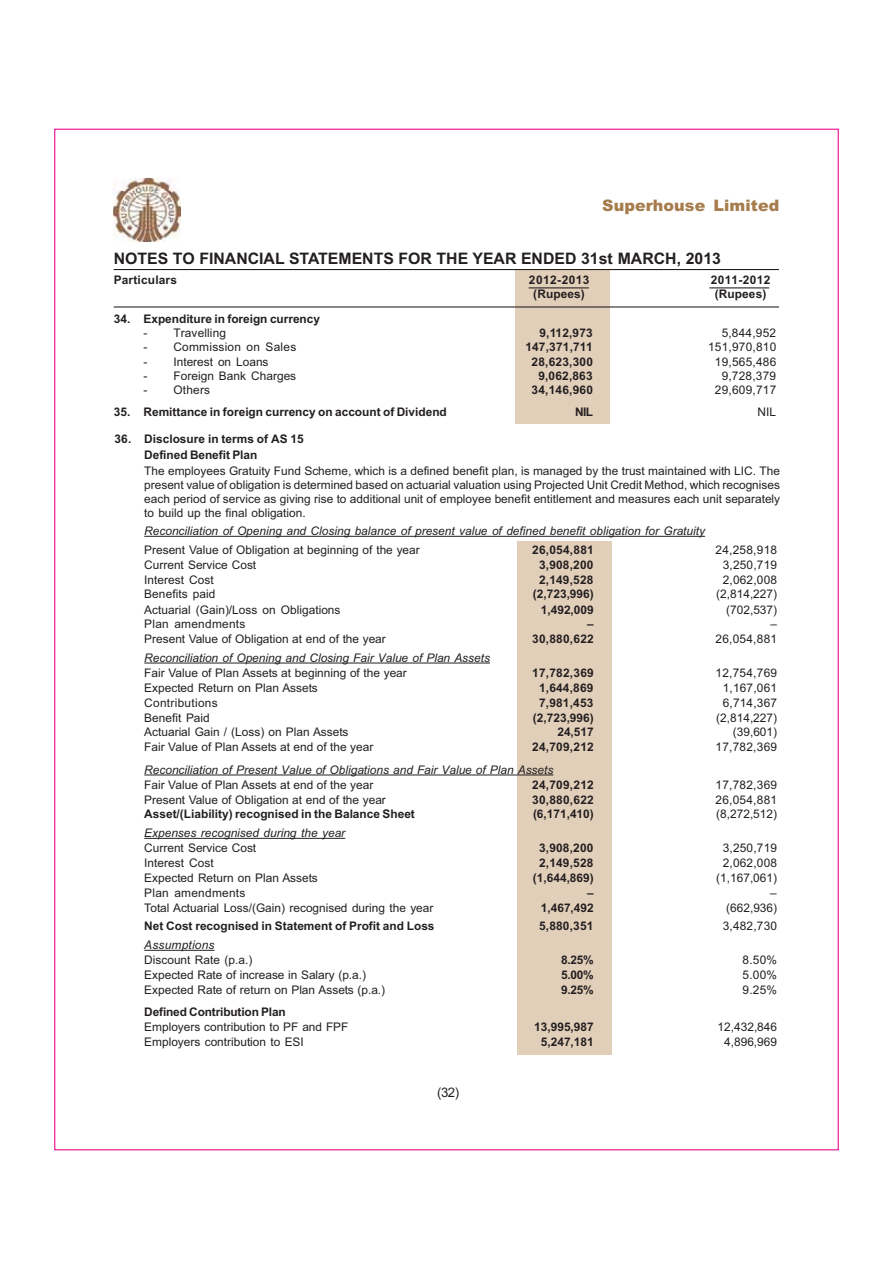
<style>
.page{position:relative;width:893px;height:1263px;background:#fff}
.page>*{position:absolute;margin:0;border:0;box-sizing:border-box;transform-origin:0 0}
.t1{font:700 15.9px "Arial";color:#231f20}
.t2{font:900 15.9px "Arial";letter-spacing:.005em;color:#a67c4d}
.t3{font:13.2px "Arial";color:#231f20}
.t4{font:11.85px/14.1px "Arial";color:#231f20;text-align:justify}
.t5{font:700 11.85px/15.9px "Arial";color:#231f20}
.t6{font:italic 11.85px "Arial";color:#231f20}
.t7{font:11.85px "Arial";letter-spacing:.025em;color:#231f20}
.t8{font:11.85px "Arial";letter-spacing:.02em;color:#231f20}
.t9{font:italic 11.85px "Arial";letter-spacing:.02em;color:#231f20}
.t10{font:700 11.85px "Arial";letter-spacing:.04em;color:#231f20}
.t11{font:700 11.85px "Arial";letter-spacing:.03em;color:#231f20}
</style>
<div class="page">
<img style="left:114px;top:178px;width:67px;height:64px">
<div style="left:515px;top:270px;width:95px;height:154px;background:#e2cfba"></div>
<div style="left:517px;top:541px;width:94px;height:513px;background:#e2cfba"></div>
<hr style="left:144px;top:536px;width:561px;height:1px;background:#231f20">
<hr style="left:144px;top:663px;width:346px;height:1px;background:#231f20">
<hr style="left:144px;top:775px;width:409px;height:1px;background:#231f20">
<hr style="left:144px;top:838px;width:201px;height:1px;background:#231f20">
<hr style="left:144px;top:950px;width:70px;height:1px;background:#231f20">
<hr style="left:114px;top:306px;width:665px;height:2px;background:#231f20">
<hr style="left:114px;top:269px;width:665px;height:1px;background:#231f20">
<hr style="left:528px;top:287px;width:60px;height:1px;background:#231f20">
<hr style="left:709px;top:287px;width:60px;height:1px;background:#231f20">
<h1 class="t2" style="left:602px;top:197px;width:179px">Superhouse Limited</h1>
<h1 class="t1" style="left:114px;top:253px;width:608px">NOTES TO FINANCIAL STATEMENTS FOR THE YEAR ENDED 31st MARCH, 2013</h1>
<p class="t5" style="left:114px;top:273px;width:65px">Particulars</p>
<p class="t10" style="left:529px;top:276px;width:62px">2012-2013</p>
<p class="t11" style="left:710px;top:276px;width:61px">2011-2012</p>
<p class="t5" style="left:533px;top:287px;width:53px">(Rupees)</p>
<p class="t5" style="left:714px;top:287px;width:53px">(Rupees)</p>
<p class="t5" style="left:114px;top:312px;width:208px">34. Expenditure in foreign currency</p>
<p class="t4" style="left:143px;top:327px;width:84px">- Travelling</p>
<p class="t5" style="left:539px;top:326px;width:55px">9,112,973</p>
<p class="t4" style="left:721px;top:327px;width:56px">5,844,952</p>
<p class="t8" style="left:143px;top:343px;width:154px">- Commission on Sales</p>
<p class="t5" style="left:525px;top:341px;width:69px">147,371,711</p>
<p class="t8" style="left:708px;top:343px;width:70px">151,970,810</p>
<p class="t4" style="left:143px;top:356px;width:126px">- Interest on Loans</p>
<p class="t5" style="left:531px;top:355px;width:63px">28,623,300</p>
<p class="t4" style="left:714px;top:356px;width:63px">19,565,486</p>
<p class="t4" style="left:143px;top:370px;width:154px">- Foreign Bank Charges</p>
<p class="t5" style="left:538px;top:369px;width:56px">9,062,863</p>
<p class="t4" style="left:721px;top:370px;width:56px">9,728,379</p>
<p class="t4" style="left:143px;top:384px;width:68px">- Others</p>
<p class="t5" style="left:531px;top:383px;width:63px">34,146,960</p>
<p class="t4" style="left:714px;top:384px;width:63px">29,609,717</p>
<p class="t5" style="left:114px;top:405px;width:335px">35. Remittance in foreign currency on account of Dividend</p>
<p class="t5" style="left:575px;top:405px;width:20px">NIL</p>
<p class="t4" style="left:757px;top:406px;width:20px">NIL</p>
<p class="t5" style="left:144px;top:432px;width:161px;text-indent:-30px">36. Disclosure in terms of AS 15<br>Defined Benefit Plan</p>
<p class="t4" style="left:144px;top:465px;width:637px">The employees Gratuity Fund Scheme, which is a defined benefit plan, is managed by the trust maintained with LIC. The present value of obligation is determined based on actuarial valuation using Projected Unit Credit Method, which recognises each period of service as giving rise to additional unit of employee benefit entitlement and measures each unit separately to build up the final obligation.</p>
<p class="t6" style="left:144px;top:527px;width:562px">Reconciliation of Opening and Closing balance of present value of defined benefit obligation for Gratuity</p>
<p class="t4" style="left:144px;top:544px;width:277px">Present Value of Obligation at beginning of the year</p>
<p class="t5" style="left:532px;top:543px;width:63px">26,054,881</p>
<p class="t4" style="left:715px;top:544px;width:63px">24,258,918</p>
<p class="t4" style="left:144px;top:558px;width:113px">Current Service Cost</p>
<p class="t5" style="left:539px;top:558px;width:56px">3,908,200</p>
<p class="t4" style="left:722px;top:558px;width:56px">3,250,719</p>
<p class="t4" style="left:144px;top:574px;width:71px">Interest Cost</p>
<p class="t5" style="left:539px;top:573px;width:56px">2,149,528</p>
<p class="t4" style="left:722px;top:574px;width:56px">2,062,008</p>
<p class="t4" style="left:144px;top:588px;width:73px">Benefits paid</p>
<p class="t5" style="left:533px;top:587px;width:62px">(2,723,996)</p>
<p class="t4" style="left:716px;top:588px;width:62px">(2,814,227)</p>
<p class="t4" style="left:144px;top:603px;width:198px">Actuarial (Gain)/Loss on Obligations</p>
<p class="t5" style="left:541px;top:603px;width:54px">1,492,009</p>
<p class="t4" style="left:726px;top:603px;width:52px">(702,537)</p>
<p class="t7" style="left:144px;top:620px;width:103px">Plan amendments</p>
<p class="t5" style="left:587px;top:617px;width:8px">–</p>
<p class="t4" style="left:770px;top:618px;width:8px">–</p>
<p class="t4" style="left:144px;top:633px;width:243px">Present Value of Obligation at end of the year</p>
<p class="t5" style="left:532px;top:632px;width:63px">30,880,622</p>
<p class="t4" style="left:715px;top:633px;width:63px">26,054,881</p>
<p class="t6" style="left:144px;top:653px;width:347px">Reconciliation of Opening and Closing Fair Value of Plan Assets</p>
<p class="t4" style="left:144px;top:667px;width:264px">Fair Value of Plan Assets at beginning of the year</p>
<p class="t5" style="left:532px;top:666px;width:63px">17,782,369</p>
<p class="t4" style="left:715px;top:667px;width:63px">12,754,769</p>
<p class="t4" style="left:144px;top:682px;width:175px">Expected Return on Plan Assets</p>
<p class="t5" style="left:539px;top:681px;width:56px">1,644,869</p>
<p class="t4" style="left:722px;top:682px;width:56px">1,167,061</p>
<p class="t7" style="left:144px;top:698px;width:75px">Contributions</p>
<p class="t5" style="left:539px;top:696px;width:56px">7,981,453</p>
<p class="t4" style="left:722px;top:697px;width:56px">6,714,367</p>
<p class="t4" style="left:144px;top:711px;width:67px">Benefit Paid</p>
<p class="t5" style="left:533px;top:711px;width:62px">(2,723,996)</p>
<p class="t4" style="left:716px;top:711px;width:62px">(2,814,227)</p>
<p class="t4" style="left:144px;top:726px;width:205px">Actuarial Gain / (Loss) on Plan Assets</p>
<p class="t5" style="left:557px;top:725px;width:38px">24,517</p>
<p class="t4" style="left:732px;top:726px;width:46px">(39,601)</p>
<p class="t4" style="left:144px;top:741px;width:231px">Fair Value of Plan Assets at end of the year</p>
<p class="t5" style="left:532px;top:740px;width:63px">24,709,212</p>
<p class="t4" style="left:715px;top:741px;width:63px">17,782,369</p>
<p class="t6" style="left:144px;top:765px;width:410px">Reconciliation of Present Value of Obligations and Fair Value of Plan Assets</p>
<p class="t4" style="left:144px;top:779px;width:230px">Fair Value of Plan Assets at end of the year</p>
<p class="t5" style="left:532px;top:778px;width:63px">24,709,212</p>
<p class="t4" style="left:715px;top:779px;width:63px">17,782,369</p>
<p class="t4" style="left:144px;top:794px;width:243px">Present Value of Obligation at end of the year</p>
<p class="t5" style="left:532px;top:793px;width:63px">30,880,622</p>
<p class="t4" style="left:715px;top:794px;width:63px">26,054,881</p>
<p class="t5" style="left:144px;top:807px;width:272px">Asset/(Liability) recognised in the Balance Sheet</p>
<p class="t5" style="left:533px;top:807px;width:62px">(6,171,410)</p>
<p class="t4" style="left:716px;top:808px;width:62px">(8,272,512)</p>
<p class="t6" style="left:144px;top:829px;width:202px">Expenses recognised during the year</p>
<p class="t4" style="left:144px;top:842px;width:113px">Current Service Cost</p>
<p class="t5" style="left:539px;top:841px;width:56px">3,908,200</p>
<p class="t4" style="left:722px;top:842px;width:56px">3,250,719</p>
<p class="t4" style="left:144px;top:857px;width:71px">Interest Cost</p>
<p class="t5" style="left:539px;top:856px;width:56px">2,149,528</p>
<p class="t4" style="left:722px;top:857px;width:56px">2,062,008</p>
<p class="t4" style="left:144px;top:872px;width:175px">Expected Return on Plan Assets</p>
<p class="t5" style="left:533px;top:871px;width:62px">(1,644,869)</p>
<p class="t4" style="left:716px;top:872px;width:62px">(1,167,061)</p>
<p class="t7" style="left:144px;top:888px;width:103px">Plan amendments</p>
<p class="t5" style="left:587px;top:886px;width:8px">–</p>
<p class="t4" style="left:770px;top:887px;width:8px">–</p>
<p class="t4" style="left:144px;top:902px;width:291px">Total Actuarial Loss/(Gain) recognised during the year</p>
<p class="t5" style="left:541px;top:901px;width:54px">1,467,492</p>
<p class="t4" style="left:726px;top:902px;width:52px">(662,936)</p>
<p class="t5" style="left:144px;top:919px;width:292px">Net Cost recognised in Statement of Profit and Loss</p>
<p class="t5" style="left:539px;top:919px;width:56px">5,880,351</p>
<p class="t4" style="left:722px;top:920px;width:56px">3,482,730</p>
<p class="t9" style="left:144px;top:941px;width:72px">Assumptions</p>
<p class="t4" style="left:144px;top:954px;width:109px">Discount Rate (p.a.)</p>
<p class="t5" style="left:561px;top:953px;width:34px">8.25%</p>
<p class="t4" style="left:742px;top:954px;width:36px">8.50%</p>
<p class="t4" style="left:144px;top:969px;width:223px">Expected Rate of increase in Salary (p.a.)</p>
<p class="t5" style="left:561px;top:968px;width:34px">5.00%</p>
<p class="t4" style="left:742px;top:969px;width:36px">5.00%</p>
<p class="t4" style="left:144px;top:984px;width:242px">Expected Rate of return on Plan Assets (p.a.)</p>
<p class="t5" style="left:561px;top:983px;width:34px">9.25%</p>
<p class="t4" style="left:742px;top:984px;width:36px">9.25%</p>
<p class="t5" style="left:144px;top:1005px;width:143px">Defined Contribution Plan</p>
<p class="t4" style="left:144px;top:1021px;width:206px">Employers contribution to PF and FPF</p>
<p class="t5" style="left:534px;top:1020px;width:61px">13,995,987</p>
<p class="t4" style="left:717px;top:1021px;width:61px">12,432,846</p>
<p class="t4" style="left:144px;top:1036px;width:161px">Employers contribution to ESI</p>
<p class="t5" style="left:541px;top:1035px;width:54px">5,247,181</p>
<p class="t4" style="left:724px;top:1036px;width:54px">4,896,969</p>
<p class="t3" style="left:437px;top:1088px;width:23px">(32)</p>
</div>
